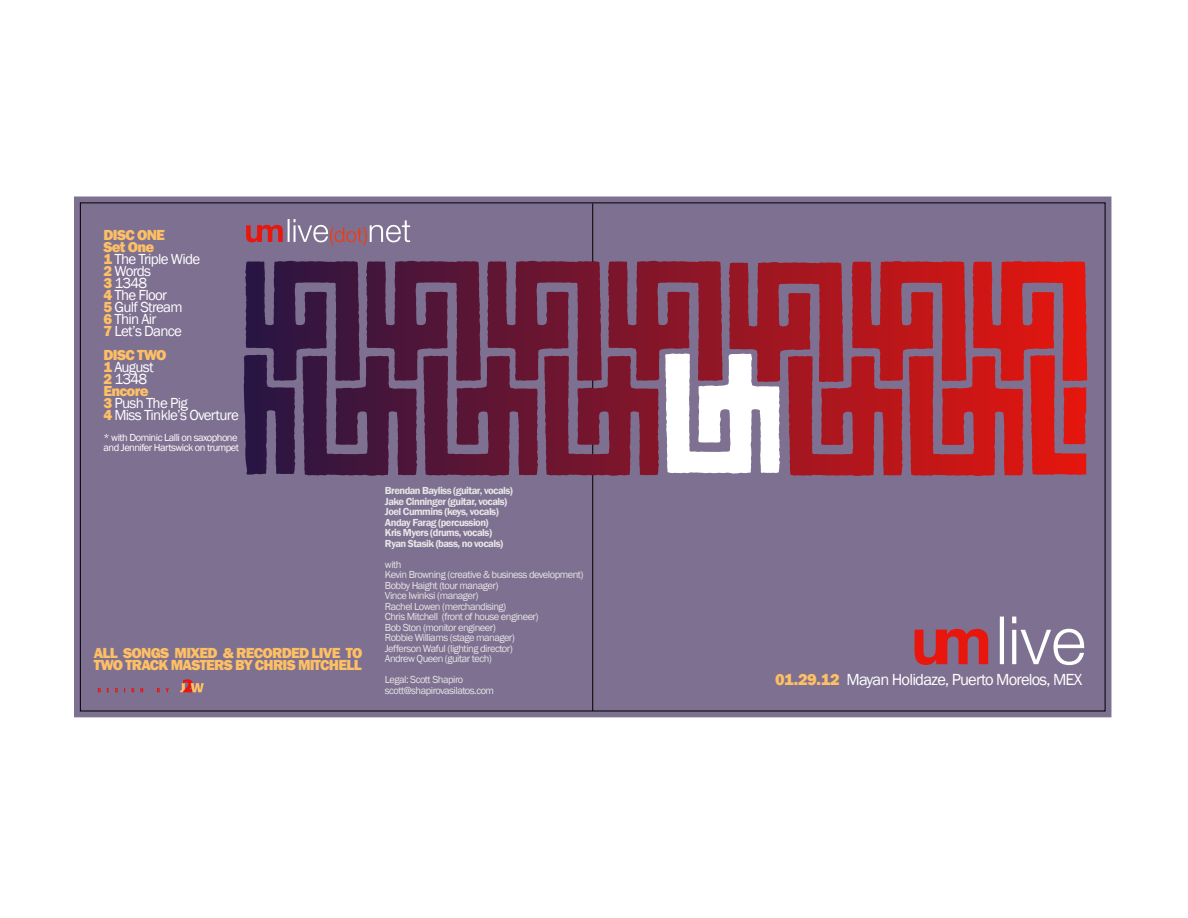
<style>
.page{position:relative;width:1188px;height:918px;background:#fff}
.page>*{position:absolute;margin:0;border:0;box-sizing:border-box;transform-origin:0 0}
.t1{font:16.5px "Franklin Gothic";letter-spacing:-.05em;color:#fff}
.t2{font:15px/12px "Franklin Gothic";letter-spacing:-.05em;color:#fff}
.t3{font:800 15px/12px "Franklin Gothic";letter-spacing:-.05em;color:#febf65}
.t4{font:10.5px/10.5px "Franklin Gothic";letter-spacing:-.05em;color:#e6e6e6}
.t5{font:600 10.5px/10.5px "Franklin Gothic";letter-spacing:-.05em;color:#e6e6e6}
.t6{font:10.5px/10.5px "Franklin Gothic";letter-spacing:-.05em;color:#fff}
.s1{font-weight:800;color:#febf65}
</style>
<div class="page">
<div style="left:74px;top:197px;width:1037px;height:520px;background:#7d7090"></div>
<svg style="left:80px;top:202px;width:1025px;height:509px;background:#7d6280"></svg>
<svg style="left:592px;top:203px;width:1px;height:508px"></svg>
<svg style="left:246px;top:225px;width:37px;height:17px"></svg>
<hr style="left:288px;top:219px;width:2px;height:23px;background:#fff">
<svg style="left:294px;top:219px;width:116px;height:27px;background:#958098"></svg>
<svg style="left:915px;top:629px;width:73px;height:36px;background:#bb3b42"></svg>
<hr style="left:1000px;top:617px;width:4px;height:47px;background:#fff">
<svg style="left:1012px;top:630px;width:4px;height:34px"></svg>
<svg style="left:1012px;top:617px;width:4px;height:6px"></svg>
<svg style="left:1021px;top:629px;width:63px;height:36px"></svg>
<svg style="left:98px;top:688px;width:3px;height:4px"></svg>
<svg style="left:115px;top:688px;width:3px;height:4px"></svg>
<svg style="left:131px;top:688px;width:3px;height:4px"></svg>
<svg style="left:140px;top:688px;width:3px;height:4px"></svg>
<svg style="left:157px;top:688px;width:3px;height:4px"></svg>
<svg style="left:166px;top:688px;width:3px;height:4px"></svg>
<svg style="left:180px;top:679px;width:24px;height:13px"></svg>
<svg style="left:244px;top:354px;width:842px;height:121px;background:#8d4358"></svg>
<h2 class="t2" style="left:104px;top:229px;width:98px"><span class="s1">DISC ONE<br>Set One<br>1</span> The Triple Wide<br><span class="s1">2</span> Words<br><span class="s1">3</span> 1348<br><span class="s1">4</span> The Floor<br><span class="s1">5</span> Gulf Stream<br><span class="s1">6</span> Thin Air<br><span class="s1">7</span> Let’s Dance</h2>
<h2 class="t2" style="left:104px;top:349px;width:137px"><span class="s1">DISC TWO<br>1</span> August<br><span class="s1">2</span> 1348<br><span class="s1">Encore<br>3</span> Push The Pig<br><span class="s1">4</span> Miss Tinkle’s Overture</h2>
<p class="t6" style="left:104px;top:432px;width:137px">* with Dominic Lalli on saxophone and Jennifer Hartswick on trumpet</p>
<h2 class="t3" style="left:94px;top:647px;width:270px">ALL SONGS MIXED &amp; RECORDED LIVE TO<br>TWO TRACK MASTERS BY CHRIS MITCHELL</h2>
<p class="t5" style="left:385px;top:486px;width:130px">Brendan Bayliss (guitar, vocals)<br>Jake Cinninger (guitar, vocals)<br>Joel Cummins (keys, vocals)<br>Anday Farag (percussion)<br>Kris Myers (drums, vocals)<br>Ryan Stasik (bass, no vocals)</p>
<p class="t4" style="left:385px;top:559px;width:200px">with<br>Kevin Browning (creative &amp; business development)<br>Bobby Haight (tour manager)<br>Vince Iwinksi (manager)<br>Rachel Lowen (merchandising)<br>Chris Mitchell (front of house engineer)<br>Bob Ston (monitor engineer)<br>Robbie Williams (stage manager)<br>Jefferson Waful (lighting director)<br>Andrew Queen (guitar tech)</p>
<p class="t4" style="left:385px;top:675px;width:111px">Legal: Scott Shapiro scott@shapirovasilatos.com</p>
<h1 class="t1" style="left:775px;top:670px;width:309px"><span class="s1">01.29.12</span> Mayan Holidaze, Puerto Morelos, MEX</h1>
</div>
